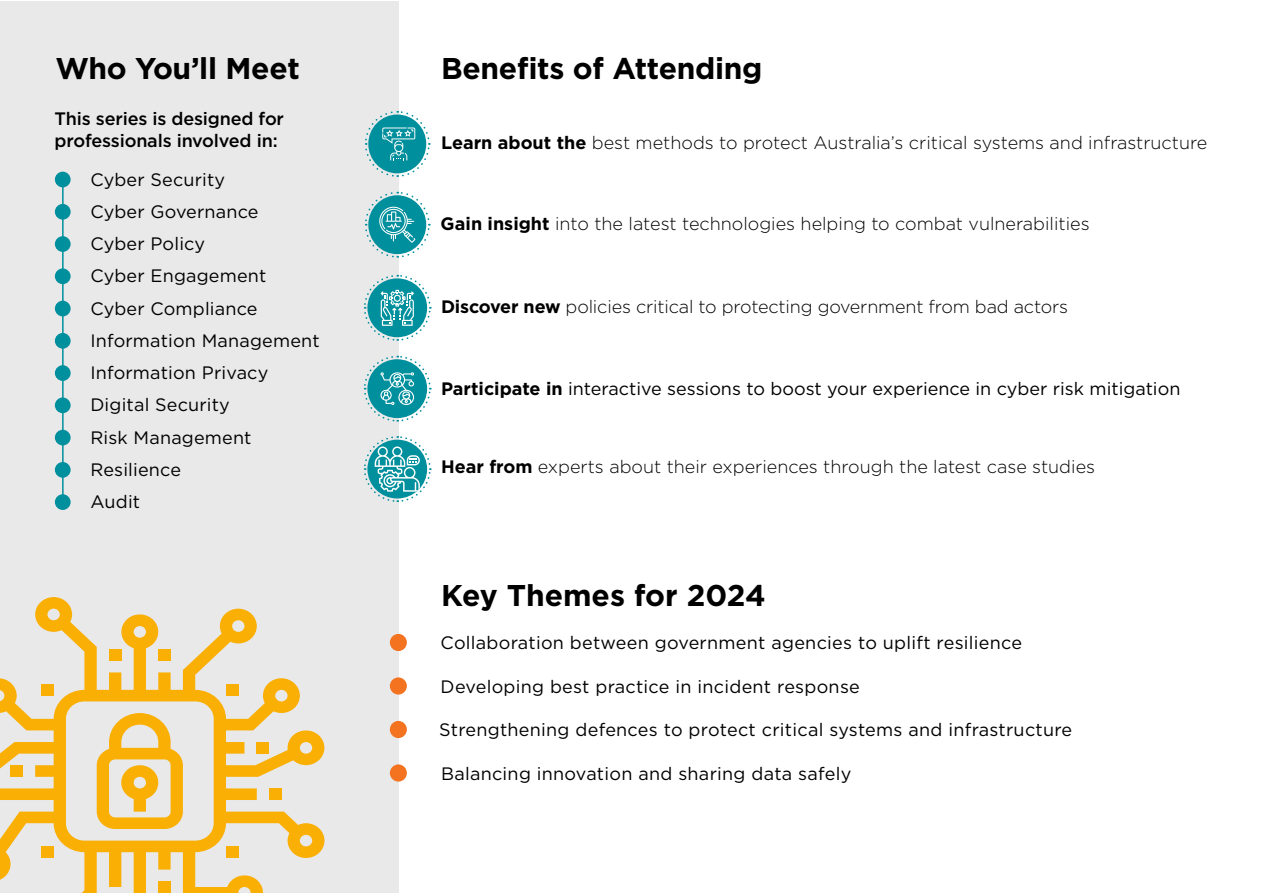
<style>
.page{position:relative;width:1263px;height:893px;background:#fff}
.page>*{position:absolute;margin:0;border:0;box-sizing:border-box;transform-origin:0 0}
.t1{font:700 30px "Gotham";letter-spacing:-.01em;color:#000}
.t2{font:18px "Gotham";letter-spacing:.01em;color:#000}
.t3{font:300 18px "Gotham";color:#000}
.t4{font:500 18px/21.6px "Gotham";letter-spacing:-.01em;color:#000}
.s1{font-size:60px;color:#008f9c}
.s2{font-weight:700}
</style>
<div class="page">
<div style="left:0;top:1px;width:399px;height:892px;background:#e9e9ea"></div>
<svg style="left:363px;top:355px;width:69px;height:67px"></svg>
<svg style="left:364px;top:191px;width:67px;height:67px"></svg>
<svg style="left:365px;top:111px;width:66px;height:66px"></svg>
<svg style="left:363px;top:436px;width:69px;height:67px"></svg>
<div style="left:390px;top:634px;width:17px;height:17px;background:#f37321;border-radius:50%"></div>
<div style="left:390px;top:677px;width:17px;height:18px;background:#f37321;border-radius:50%"></div>
<div style="left:390px;top:721px;width:17px;height:17px;background:#f37321;border-radius:50%"></div>
<div style="left:390px;top:764px;width:17px;height:18px;background:#f37321;border-radius:50%"></div>
<hr style="left:62px;top:175px;width:2px;height:333px;background:#008f9c">
<svg style="left:363px;top:274px;width:69px;height:67px"></svg>
<svg style="left:0;top:597px;width:325px;height:296px"></svg>
<h1 class="t1" style="left:55px;top:49px;width:246px">Who You’ll Meet</h1>
<p class="t4" style="left:55px;top:108px;width:231px">This series is designed for professionals involved in:</p>
<p class="t2" style="left:48px;top:168px;width:178px"><span class="s1">•</span> Cyber Security</p>
<p class="t2" style="left:48px;top:200px;width:212px"><span class="s1">•</span> Cyber Governance</p>
<p class="t2" style="left:48px;top:232px;width:158px"><span class="s1">•</span> Cyber Policy</p>
<p class="t2" style="left:48px;top:264px;width:220px"><span class="s1">•</span> Cyber Engagement</p>
<p class="t2" style="left:48px;top:297px;width:211px"><span class="s1">•</span> Cyber Compliance</p>
<p class="t2" style="left:48px;top:329px;width:273px"><span class="s1">•</span> Information Management</p>
<p class="t2" style="left:48px;top:361px;width:221px"><span class="s1">•</span> Information Privacy</p>
<p class="t2" style="left:48px;top:394px;width:183px"><span class="s1">•</span> Digital Security</p>
<p class="t2" style="left:48px;top:426px;width:205px"><span class="s1">•</span> Risk Management</p>
<p class="t2" style="left:48px;top:458px;width:134px"><span class="s1">•</span> Resilience</p>
<p class="t2" style="left:48px;top:490px;width:93px"><span class="s1">•</span> Audit</p>
<h1 class="t1" style="left:441px;top:49px;width:323px">Benefits of Attending</h1>
<p class="t3" style="left:441px;top:132px;width:768px"><span class="s2">Learn about the</span> best methods to protect Australia’s critical systems and infrastructure</p>
<p class="t3" style="left:441px;top:212px;width:650px"><span class="s2">Gain insight</span> into the latest technologies helping to combat vulnerabilities</p>
<p class="t3" style="left:441px;top:295px;width:628px"><span class="s2">Discover new</span> policies critical to protecting government from bad actors</p>
<p class="t2" style="left:441px;top:377px;width:741px"><span class="s2">Participate in</span> interactive sessions to boost your experience in cyber risk mitigation</p>
<p class="t3" style="left:441px;top:456px;width:655px"><span class="s2">Hear from</span> experts about their experiences through the latest case studies</p>
<h1 class="t1" style="left:441px;top:575px;width:326px">Key Themes for 2024</h1>
<p class="t2" style="left:441px;top:631px;width:583px">Collaboration between government agencies to uplift resilience</p>
<p class="t2" style="left:441px;top:675px;width:421px">Developing best practice in incident response</p>
<p class="t2" style="left:439px;top:718px;width:635px">Strengthening defences to protect critical systems and infrastructure</p>
<p class="t2" style="left:441px;top:762px;width:412px">Balancing innovation and sharing data safely</p>
</div>
